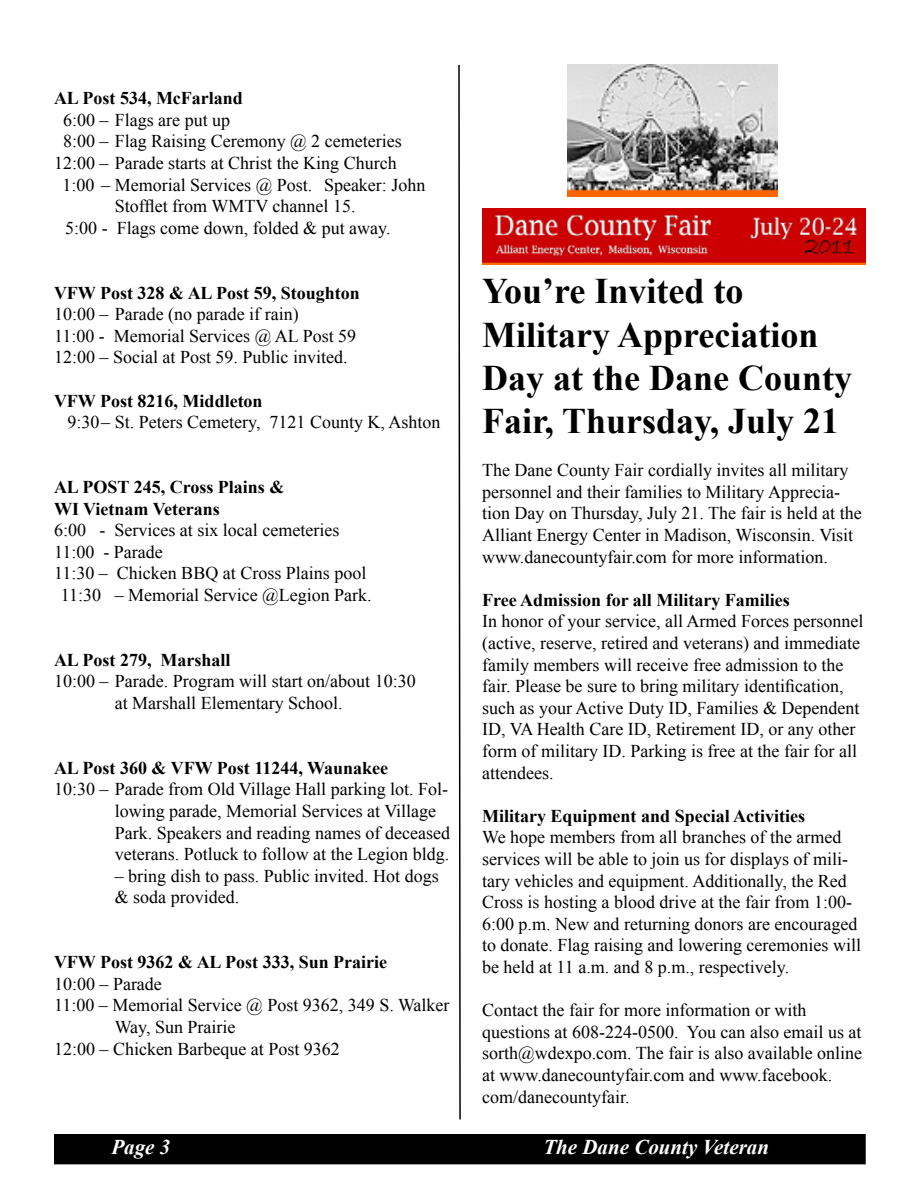
<style>
.page{position:relative;width:918px;height:1188px;background:#fff}
.page>*{position:absolute;margin:0;border:0;box-sizing:border-box;transform-origin:0 0}
.t1{font:700 36px/43.2px "Times New Roman";color:#000}
.t2{font:italic 700 21px "Times New Roman";color:#fff}
.t3{font:18px/21.6px "Times New Roman";color:#000}
.t4{font:700 18px/21.6px "Times New Roman";color:#000}
</style>
<div class="page">
<div style="left:55px;top:1135px;width:810px;height:29px;background:#000"></div>
<div style="left:54px;top:1134px;width:812px;height:30px;border:2px solid #000"></div>
<img style="left:567px;top:65px;width:210px;height:131px">
<img style="left:482px;top:208px;width:384px;height:56px">
<svg style="left:458px;top:65px;width:3px;height:1055px"></svg>
<p class="t4" style="left:54px;top:87px;width:190px">AL Post 534, McFarland</p>
<p class="t3" style="left:63px;top:109px;width:169px">6:00 – Flags are put up</p>
<p class="t3" style="left:63px;top:130px;width:340px">8:00 – Flag Raising Ceremony @ 2 cemeteries</p>
<p class="t3" style="left:54px;top:152px;width:344px">12:00 – Parade starts at Christ the King Church</p>
<p class="t3" style="left:62px;top:174px;width:364px">1:00 – Memorial Services @ Post. Speaker: John</p>
<p class="t3" style="left:115px;top:195px;width:242px">Stofflet from WMTV channel 15.</p>
<p class="t3" style="left:65px;top:217px;width:327px">5:00 - Flags come down, folded &amp; put away.</p>
<p class="t4" style="left:54px;top:281px;width:307px">VFW Post 328 &amp; AL Post 59, Stoughton</p>
<p class="t3" style="left:54px;top:303px;width:304px">10:00 – Parade (no parade if rain)<br>11:00 - Memorial Services @ AL Post 59<br>12:00 – Social at Post 59. Public invited.</p>
<p class="t4" style="left:54px;top:389px;width:210px">VFW Post 8216, Middleton</p>
<p class="t3" style="left:68px;top:411px;width:375px">9:30– St. Peters Cemetery, 7121 County K, Ashton</p>
<p class="t4" style="left:54px;top:476px;width:232px">AL POST 245, Cross Plains &amp;<br>WI Vietnam Veterans</p>
<p class="t3" style="left:54px;top:519px;width:287px">6:00 - Services at six local cemeteries</p>
<p class="t3" style="left:54px;top:541px;width:110px">11:00 - Parade</p>
<p class="t3" style="left:54px;top:562px;width:314px">11:30 – Chicken BBQ at Cross Plains pool</p>
<p class="t3" style="left:61px;top:584px;width:313px">11:30 – Memorial Service @Legion Park.</p>
<p class="t4" style="left:54px;top:649px;width:178px">AL Post 279, Marshall</p>
<p class="t3" style="left:115px;top:670px;width:302px;text-indent:-61px">10:00 – Parade. Program will start on/about 10:30 at Marshall Elementary School.</p>
<p class="t4" style="left:54px;top:757px;width:336px">AL Post 360 &amp; VFW Post 11244, Waunakee</p>
<p class="t3" style="left:115px;top:778px;width:337px;text-indent:-61px">10:30 – Parade from Old Village Hall parking lot. Fol&shy;lowing parade, Memorial Services at Village Park. Speakers and reading names of deceased veterans. Potluck to follow at the Legion bldg.</p>
<p class="t3" style="left:115px;top:865px;width:326px">– bring dish to pass. Public invited. Hot dogs &amp; soda provided.</p>
<p class="t4" style="left:54px;top:951px;width:335px">VFW Post 9362 &amp; AL Post 333, Sun Prairie</p>
<p class="t3" style="left:54px;top:973px;width:109px">10:00 – Parade</p>
<p class="t3" style="left:54px;top:994px;width:397px">11:00 – Memorial Service @ Post 9362, 349 S. Walker</p>
<p class="t3" style="left:115px;top:1016px;width:122px">Way, Sun Prairie</p>
<p class="t3" style="left:54px;top:1038px;width:287px">12:00 – Chicken Barbeque at Post 9362</p>
<h1 class="t1" style="left:482px;top:269px;width:371px">You’re Invited to<br>Military Appreciation<br>Day at the Dane County<br>Fair, Thursday, July 21</h1>
<p class="t3" style="left:482px;top:459px;width:381px">The Dane County Fair cordially invites all military personnel and their families to Military Apprecia&shy;tion Day on Thursday, July 21. The fair is held at the Alliant Energy Center in Madison, Wisconsin. Visit www.danecountyfair.com for more information.</p>
<p class="t4" style="left:482px;top:589px;width:309px">Free Admission for all Military Families</p>
<p class="t3" style="left:482px;top:610px;width:383px">In honor of your service, all Armed Forces personnel (active, reserve, retired and veterans) and immediate family members will receive free admission to the fair. Please be sure to bring military identification, such as your Active Duty ID, Families &amp; Dependent ID, VA Health Care ID, Retirement ID, or any other form of military ID. Parking is free at the fair for all attendees.</p>
<p class="t4" style="left:482px;top:805px;width:325px">Military Equipment and Special Activities</p>
<p class="t3" style="left:482px;top:826px;width:380px">We hope members from all branches of the armed services will be able to join us for displays of mili&shy;tary vehicles and equipment. Additionally, the Red Cross is hosting a blood drive at the fair from 1:00- 6:00 p.m. New and returning donors are encouraged to donate. Flag raising and lowering ceremonies will be held at 11 a.m. and 8 p.m., respectively.</p>
<p class="t3" style="left:482px;top:999px;width:382px">Contact the fair for more information or with questions at 608-224-0500. You can also email us at sorth@wdexpo.com. The fair is also available online at www.danecountyfair.com and www.facebook. com/danecountyfair.</p>
<p class="t2" style="left:111px;top:1133px;width:60px">Page 3</p>
<p class="t2" style="left:543px;top:1133px;width:227px">The Dane County Veteran</p>
</div>
